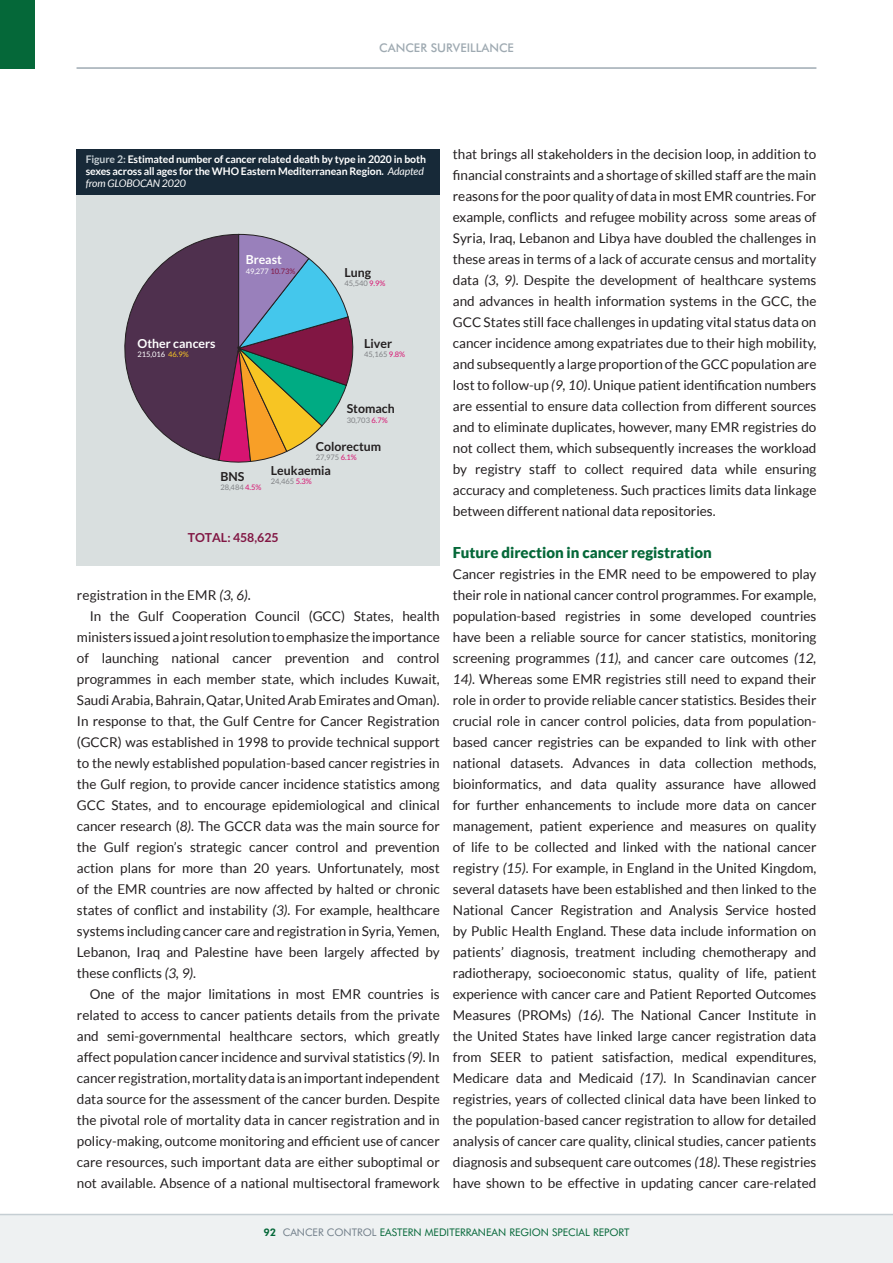
<style>
.page{position:relative;width:893px;height:1263px;background:#fff}
.page>*{position:absolute;margin:0;border:0;box-sizing:border-box;transform-origin:0 0}
.Sub_heading_1{font:900 15px "Lato";color:#056839}
.COPY_Indented{font:13.5px/21px "Lato";color:#231f20;text-align:justify}
.COPY_No_indent{font:13.5px/21px "Lato";color:#231f20;text-align:justify}
.t1{font:700 12.3px "Lato";color:#231f20}
.t2{font:700 12.3px "Lato";color:#fff}
.t3{font:700 12.3px "Lato";color:#811643}
.t4{font:500 12px "Futura BT";color:#9faab2}
.t5{font:700 10.5px/12px "Lato";letter-spacing:-.01em;color:#fff}
.t6{font:10.5px "Futura BT";color:#056839}
.t7{font:7.65px "Lato";letter-spacing:-.005em;color:#808285}
.t8{font:7.65px "Lato";letter-spacing:-.005em;color:#fff}
.s1{color:#c5ced3}
.s2{font-weight:400;font-style:italic}
.s3{color:#f7c523}
.s4{color:#811643}
.s5{color:#d71471}
.s6{font-style:italic}
.s7{font-weight:800}
.s8{color:#727f8a}
</style>
<div class="page">
<div style="left:0;top:1214px;width:893px;height:49px;background:#eef1f2"></div>
<div style="left:0;top:0;width:34px;height:69px;background:#056839"></div>
<hr style="left:77px;top:67px;width:739px;height:2px;background:#9faab2">
<hr style="left:0;top:1214px;width:893px;height:1px;background:#c5ced3">
<div style="left:77px;top:149px;width:363px;height:417px;background:#d9dfdf"></div>
<svg style="left:124px;top:234px;width:230px;height:229px"></svg>
<div style="left:77px;top:149px;width:363px;height:45px;background:#172938"></div>
<p class="t4" style="left:379px;top:40px;width:136px">CANCER SURVEILLANCE</p>
<p class="t5" style="left:86px;top:153px;width:342px"><span class="s1">Figure 2:</span> Estimated number of cancer related death by type in 2020 in both sexes across all ages for the WHO Eastern Mediterranean Region. <span class="s2">Adapted from GLOBOCAN 2020</span></p>
<p class="t2" style="left:138px;top:336px;width:80px">Other cancers</p>
<p class="t8" style="left:138px;top:350px;width:53px">215,016 <span class="s3">46.9%</span></p>
<p class="t2" style="left:246px;top:253px;width:38px">Breast</p>
<p class="t8" style="left:246px;top:266px;width:51px">49,277 <span class="s4">10.73%</span></p>
<p class="t1" style="left:344px;top:265px;width:28px">Lung</p>
<p class="t7" style="left:344px;top:279px;width:43px">45,540 <span class="s5">9.9%</span></p>
<p class="t1" style="left:364px;top:336px;width:29px">Liver</p>
<p class="t7" style="left:364px;top:350px;width:43px">45,165 <span class="s5">9.8%</span></p>
<p class="t1" style="left:347px;top:402px;width:50px">Stomach</p>
<p class="t7" style="left:347px;top:415px;width:43px">30,703 <span class="s5">6.7%</span></p>
<p class="t1" style="left:316px;top:439px;width:67px">Colorectum</p>
<p class="t7" style="left:316px;top:453px;width:43px">27,975 <span class="s5">6.1%</span></p>
<p class="t1" style="left:220px;top:469px;width:25px">BNS</p>
<p class="t7" style="left:220px;top:483px;width:43px">28,484 <span class="s5">4.5%</span></p>
<p class="t1" style="left:271px;top:463px;width:62px">Leukaemia</p>
<p class="t7" style="left:271px;top:477px;width:43px">24,465 <span class="s5">5.3%</span></p>
<p class="t3" style="left:188px;top:530px;width:93px">TOTAL: 458,625</p>
<p class="COPY_Indented" style="left:77px;top:585px;width:175px">registration in the EMR <span class="s6">(3, 6).</span></p>
<p class="COPY_Indented" style="left:77px;top:606px;width:364px;text-indent:13px">In the Gulf Cooperation Council (GCC) States, health ministers issued a joint resolution to emphasize the importance of launching national cancer prevention and control programmes in each member state, which includes Kuwait, Saudi Arabia, Bahrain, Qatar, United Arab Emirates and Oman).<br>In response to that, the Gulf Centre for Cancer Registration (GCCR) was established in 1998 to provide technical support to the newly established population-based cancer registries in the Gulf region, to provide cancer incidence statistics among GCC States, and to encourage epidemiological and clinical cancer research (<span class="s6">8)</span>. The GCCR data was the main source for the Gulf region’s strategic cancer control and prevention action plans for more than 20 years. Unfortunately, most of the EMR countries are now affected by halted or chronic states of conflict and instability <span class="s6">(3)</span>. For example, healthcare systems including cancer care and registration in Syria, Yemen, Lebanon, Iraq and Palestine have been largely affected by these conflicts <span class="s6">(3, 9)</span>.</p>
<p class="COPY_Indented" style="left:77px;top:984px;width:364px;text-indent:13px">One of the major limitations in most EMR countries is related to access to cancer patients details from the private and semi-governmental healthcare sectors, which greatly affect population cancer incidence and survival statistics <span class="s6">(9)</span>. In cancer registration, mortality data is an important independent data source for the assessment of the cancer burden. Despite the pivotal role of mortality data in cancer registration and in policy-making, outcome monitoring and efficient use of cancer care resources, such important data are either suboptimal or not available. Absence of a national multisectoral framework</p>
<p class="COPY_Indented" style="left:453px;top:144px;width:365px">that brings all stakeholders in the decision loop, in addition to financial constraints and a shortage of skilled staff are the main reasons for the poor quality of data in most EMR countries. For example, conflicts and refugee mobility across some areas of Syria, Iraq, Lebanon and Libya have doubled the challenges in these areas in terms of a lack of accurate census and mortality data <span class="s6">(3, 9)</span>. Despite the development of healthcare systems and advances in health information systems in the GCC, the GCC States still face challenges in updating vital status data on cancer incidence among expatriates due to their high mobility, and subsequently a large proportion of the GCC population are lost to follow-up <span class="s6">(9, 10)</span>. Unique patient identification numbers are essential to ensure data collection from different sources and to eliminate duplicates, however, many EMR registries do not collect them, which subsequently increases the workload by registry staff to collect required data while ensuring accuracy and completeness. Such practices limits data linkage between different national data repositories.</p>
<p class="Sub_heading_1" style="left:453px;top:544px;width:261px">Future direction in cancer registration</p>
<p class="COPY_No_indent" style="left:453px;top:564px;width:365px">Cancer registries in the EMR need to be empowered to play their role in national cancer control programmes. For example, population-based registries in some developed countries have been a reliable source for cancer statistics, monitoring screening programmes <span class="s6">(11),</span> and cancer care outcomes <span class="s6">(12, 14)</span>. Whereas some EMR registries still need to expand their role in order to provide reliable cancer statistics. Besides their crucial role in cancer control policies, data from population&shy;based cancer registries can be expanded to link with other national datasets. Advances in data collection methods, bioinformatics, and data quality assurance have allowed for further enhancements to include more data on cancer management, patient experience and measures on quality of life to be collected and linked with the national cancer registry <span class="s6">(15)</span>. For example, in England in the United Kingdom, several datasets have been established and then linked to the National Cancer Registration and Analysis Service hosted by Public Health England. These data include information on patients’ diagnosis, treatment including chemotherapy and radiotherapy, socioeconomic status, quality of life, patient experience with cancer care and Patient Reported Outcomes Measures (PROMs) <span class="s6">(16)</span>. The National Cancer Institute in the United States have linked large cancer registration data from SEER to patient satisfaction, medical expenditures, Medicare data and Medicaid <span class="s6">(17)</span>. In Scandinavian cancer registries, years of collected clinical data have been linked to the population-based cancer registration to allow for detailed analysis of cancer care quality, clinical studies, cancer patients diagnosis and subsequent care outcomes <span class="s6">(18)</span>. These registries have shown to be effective in updating cancer care-related</p>
<p class="t6" style="left:263px;top:1226px;width:368px"><span class="s7">92</span> <span class="s8">CANCER CONTROL</span> EASTERN MEDITERRANEAN REGION SPECIAL REPORT</p>
</div>
